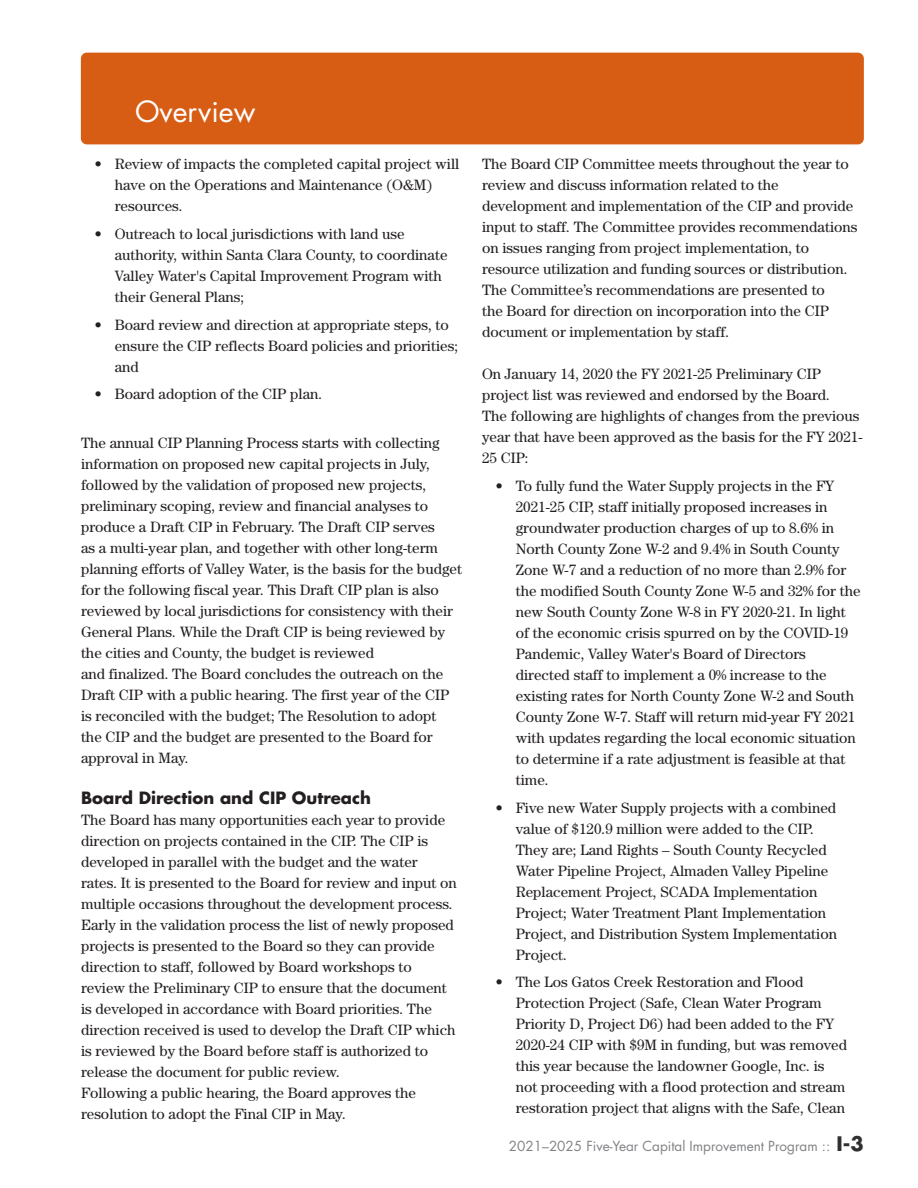
<style>
.page{position:relative;width:918px;height:1188px;background:#fff}
.page>*{position:absolute;margin:0;border:0;box-sizing:border-box;transform-origin:0 0}
.t1{font:28.5px "Futura Std";color:#fff}
.t2{font:700 16.5px "Futura Std";color:#231f20}
.t3{font:15px/21px "Century Std";color:#231f20}
.t4{font:13.5px "Futura Std";color:#808285}
.s1{font-weight:700;font-size:19.5px;color:#312f30}
</style>
<div class="page">
<div style="left:81px;top:53px;width:783px;height:91px;background:#d75d14;border-radius:6px"></div>
<h1 class="t1" style="left:135px;top:93px;width:122px">Overview</h1>
<p class="t3" style="left:115px;top:153px;width:346px;text-indent:-20px">• Review of impacts the completed capital project will have on the Operations and Maintenance (O&amp;M) resources.</p>
<p class="t3" style="left:115px;top:223px;width:334px;text-indent:-20px">• Outreach to local jurisdictions with land use authority, within Santa Clara County, to coordinate Valley Water's Capital Improvement Program with their General Plans;</p>
<p class="t3" style="left:115px;top:314px;width:345px;text-indent:-20px">• Board review and direction at appropriate steps, to ensure the CIP reflects Board policies and priorities; and</p>
<p class="t3" style="left:94px;top:383px;width:229px">• Board adoption of the CIP plan.</p>
<p class="t3" style="left:81px;top:432px;width:383px">The annual CIP Planning Process starts with collecting information on proposed new capital projects in July, followed by the validation of proposed new projects, preliminary scoping, review and financial analyses to produce a Draft CIP in February. The Draft CIP serves<br>as a multi-year plan, and together with other long-term planning efforts of Valley Water, is the basis for the budget for the following fiscal year. This Draft CIP plan is also reviewed by local jurisdictions for consistency with their General Plans. While the Draft CIP is being reviewed by the cities and County, the budget is reviewed</p>
<p class="t3" style="left:81px;top:663px;width:370px">and finalized. The Board concludes the outreach on the Draft CIP with a public hearing. The first year of the CIP is reconciled with the budget; The Resolution to adopt the CIP and the budget are presented to the Board for approval in May.</p>
<p class="t2" style="left:81px;top:787px;width:292px">Board Direction and CIP Outreach</p>
<p class="t3" style="left:81px;top:809px;width:377px">The Board has many opportunities each year to provide direction on projects contained in the CIP. The CIP is developed in parallel with the budget and the water rates. It is presented to the Board for review and input on multiple occasions throughout the development process.<br>Early in the validation process the list of newly proposed projects is presented to the Board so they can provide direction to staff, followed by Board workshops to review the Preliminary CIP to ensure that the document is developed in accordance with Board priorities. The direction received is used to develop the Draft CIP which is reviewed by the Board before staff is authorized to release the document for public review.</p>
<p class="t3" style="left:81px;top:1082px;width:337px">Following a public hearing, the Board approves the resolution to adopt the Final CIP in May.</p>
<p class="t3" style="left:482px;top:153px;width:368px">The Board CIP Committee meets throughout the year to review and discuss information related to the</p>
<p class="t3" style="left:482px;top:195px;width:377px">development and implementation of the CIP and provide input to staff. The Committee provides recommendations on issues ranging from project implementation, to resource utilization and funding sources or distribution.<br>The Committee’s recommendations are presented to<br>the Board for direction on incorporation into the CIP document or implementation by staff.</p>
<p class="t3" style="left:482px;top:363px;width:382px">On January 14, 2020 the FY 2021-25 Preliminary CIP project list was reviewed and endorsed by the Board.<br>The following are highlights of changes from the previous year that have been approved as the basis for the FY 2021- 25 CIP:</p>
<p class="t3" style="left:516px;top:475px;width:346px;text-indent:-20px">• To fully fund the Water Supply projects in the FY 2021-25 CIP, staff initially proposed increases in groundwater production charges of up to 8.6% in North County Zone W-2 and 9.4% in South County Zone W-7 and a reduction of no more than 2.9% for the modified South County Zone W-5 and 32% for the new South County Zone W-8 in FY 2020-21. In light of the economic crisis spurred on by the COVID-19<br>Pandemic, Valley Water's Board of Directors directed staff to implement a 0% increase to the existing rates for North County Zone W-2 and South County Zone W-7. Staff will return mid-year FY 2021 with updates regarding the local economic situation to determine if a rate adjustment is feasible at that time.</p>
<p class="t3" style="left:516px;top:797px;width:323px;text-indent:-20px">• Five new Water Supply projects with a combined value of $120.9 million were added to the CIP.<br>They are; Land Rights – South County Recycled Water Pipeline Project, Almaden Valley Pipeline Replacement Project, SCADA Implementation Project; Water Treatment Plant Implementation Project, and Distribution System Implementation Project.</p>
<p class="t3" style="left:516px;top:971px;width:333px;text-indent:-20px">• The Los Gatos Creek Restoration and Flood Protection Project (Safe, Clean Water Program Priority D, Project D6) had been added to the FY 2020-24 CIP with $9M in funding, but was removed this year because the landowner Google, Inc. is not proceeding with a flood protection and stream restoration project that aligns with the Safe, Clean</p>
<p class="t4" style="left:509px;top:1138px;width:357px">2021–2025 Five-Year Capital Improvement Program :: <span class="s1">I-3</span></p>
</div>
